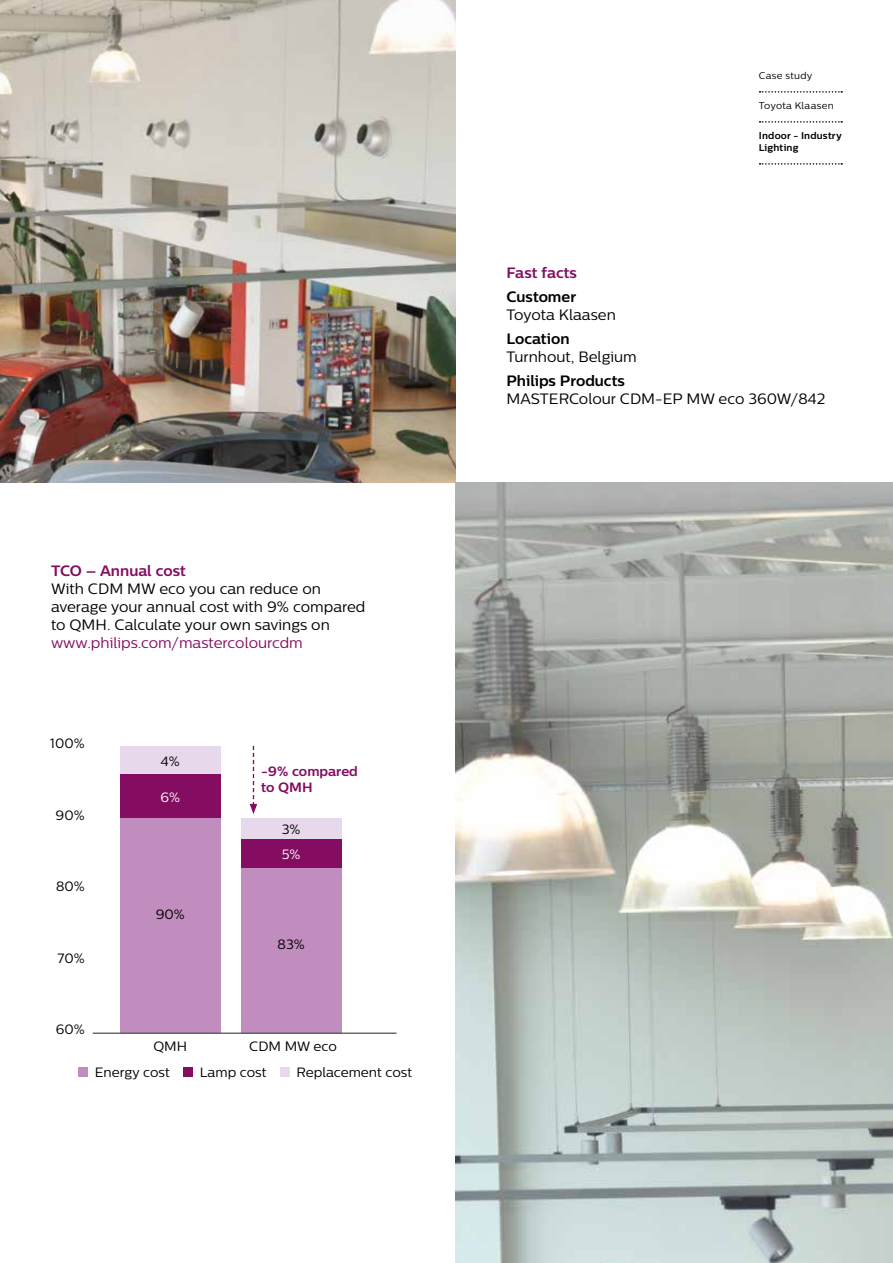
<style>
.page{position:relative;width:893px;height:1263px;background:#fff}
.page>*{position:absolute;margin:0;border:0;box-sizing:border-box;transform-origin:0 0}
.t1{font:15px/18px "Centrale Sans";color:#000}
.t2{font:15px "Centrale Sans";color:#840d62}
.t3{font:700 15px "Centrale Sans";color:#000}
.t4{font:700 15px "Centrale Sans";color:#840d62}
.t5{font:13.5px/26.5px "Centrale Sans";color:#000}
.t6{font:700 13.5px/16.2px "Centrale Sans";color:#840d62}
.t7{font:13.5px "Centrale Sans";color:#fff}
.t8{font:700 9.75px/12px "Centrale Sans";letter-spacing:.02em;color:#000}
.t9{font:9.75px "Centrale Sans";letter-spacing:.035em;color:#000}
</style>
<div class="page">
<svg style="left:760px;top:91px;width:82px;height:2px"></svg>
<svg style="left:760px;top:121px;width:82px;height:2px"></svg>
<svg style="left:760px;top:163px;width:82px;height:2px"></svg>
<img style="left:0;top:0;width:455px;height:483px">
<img style="left:455px;top:483px;width:438px;height:780px">
<div style="left:120px;top:746px;width:101px;height:29px;background:#e7d8ec"></div>
<div style="left:241px;top:818px;width:101px;height:21px;background:#e7d8ec"></div>
<div style="left:120px;top:775px;width:101px;height:43px;background:#840d62"></div>
<div style="left:241px;top:839px;width:101px;height:29px;background:#840d62"></div>
<div style="left:120px;top:818px;width:101px;height:215px;background:#c18dbe"></div>
<div style="left:241px;top:868px;width:101px;height:165px;background:#c18dbe"></div>
<hr style="left:93px;top:1032px;width:304px;height:2px;background:#5d5d5d">
<div style="left:78px;top:1067px;width:10px;height:10px;background:#c18dbe"></div>
<div style="left:183px;top:1067px;width:10px;height:10px;background:#840d62"></div>
<div style="left:280px;top:1067px;width:9px;height:10px;background:#e7d8ec"></div>
<svg style="left:250px;top:746px;width:7px;height:68px"></svg>
<p class="t4" style="left:51px;top:562px;width:136px">TCO – Annual cost</p>
<p class="t1" style="left:51px;top:580px;width:316px">With CDM MW eco you can reduce on average your annual cost with 9% compared to QMH. Calculate your own savings on</p>
<p class="t2" style="left:51px;top:634px;width:253px">www.philips.com/mastercolourcdm</p>
<p class="t5" style="left:50px;top:730px;width:36px">100%</p>
<p class="t5" style="left:56px;top:801px;width:31px">90%</p>
<p class="t5" style="left:56px;top:873px;width:30px">80%</p>
<p class="t5" style="left:57px;top:945px;width:29px">70%</p>
<p class="t5" style="left:161px;top:747px;width:21px">4%</p>
<p class="t7" style="left:160px;top:789px;width:21px">6%</p>
<p class="t5" style="left:156px;top:901px;width:31px">90%</p>
<p class="t6" style="left:261px;top:763px;width:98px">-9% compared to QMH</p>
<p class="t5" style="left:282px;top:816px;width:20px">3%</p>
<p class="t7" style="left:282px;top:846px;width:20px">5%</p>
<p class="t5" style="left:278px;top:930px;width:29px">83%</p>
<p class="t5" style="left:56px;top:1016px;width:30px">60%</p>
<p class="t5" style="left:95px;top:1032px;width:94px;text-indent:58px">QMH<br>Energy cost</p>
<p class="t5" style="left:249px;top:1032px;width:89px">CDM MW eco</p>
<p class="t5" style="left:200px;top:1059px;width:68px">Lamp cost</p>
<p class="t5" style="left:297px;top:1059px;width:117px">Replacement cost</p>
<p class="t9" style="left:759px;top:70px;width:55px">Case study</p>
<p class="t9" style="left:759px;top:100px;width:77px">Toyota Klaasen</p>
<p class="t8" style="left:759px;top:129px;width:84px">Indoor - Industry<br>Lighting</p>
<p class="t4" style="left:506px;top:264px;width:72px">Fast facts</p>
<p class="t3" style="left:506px;top:288px;width:71px">Customer</p>
<p class="t1" style="left:506px;top:305px;width:111px">Toyota Klaasen</p>
<p class="t3" style="left:506px;top:330px;width:65px">Location</p>
<p class="t1" style="left:506px;top:347px;width:132px">Turnhout, Belgium</p>
<p class="t3" style="left:506px;top:372px;width:120px">Philips Products</p>
<p class="t1" style="left:506px;top:389px;width:320px">MASTERColour CDM-EP MW eco 360W/842</p>
</div>
